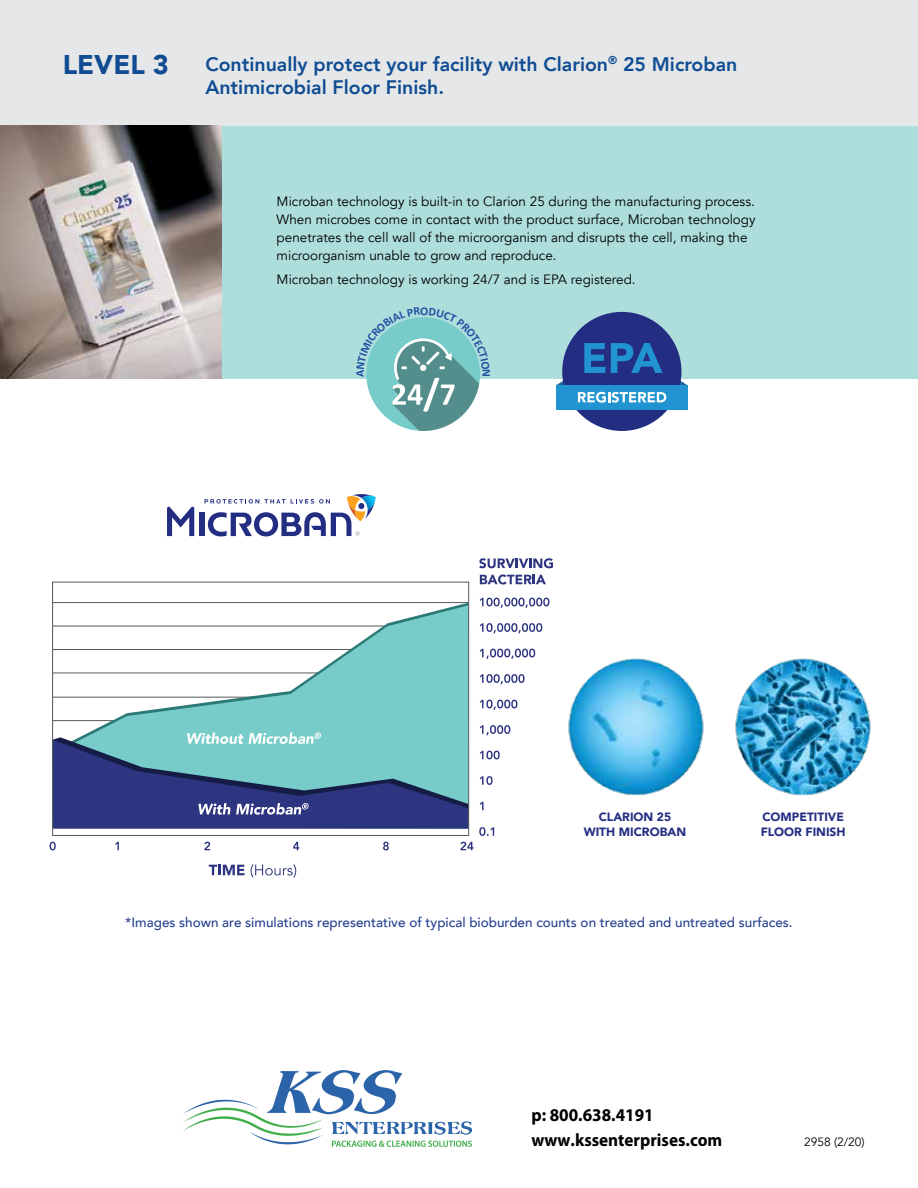
<style>
.page{position:relative;width:918px;height:1188px;background:#fff}
.page>*{position:absolute;margin:0;border:0;box-sizing:border-box;transform-origin:0 0}
.t1{font:900 27px "Avenir";color:#0f4c92}
.t2{font:800 19.5px/23.4px "Avenir";color:#0f4c92}
.t3{font:700 18px/25.2px "Myriad Pro";color:#000;scale:.95 1}
.t4{font:13.5px/18px "Avenir";color:#000}
.t5{font:500 13.5px "Avenir";color:#25408f}
.t6{font:900 12px/14.4px "Avenir";color:#232e83;text-align:center}
.t7{font:12px "Avenir";color:#000}
</style>
<div class="page">
<div style="left:0;top:126px;width:918px;height:253px;background:#aededc"></div>
<hr style="left:53px;top:602px;width:416px;height:1px;background:#58595b">
<svg style="left:54px;top:605px;width:413px;height:127px"></svg>
<svg style="left:480px;top:598px;width:69px;height:10px"></svg>
<svg style="left:480px;top:623px;width:62px;height:10px"></svg>
<svg style="left:480px;top:649px;width:55px;height:10px"></svg>
<svg style="left:480px;top:674px;width:45px;height:10px"></svg>
<svg style="left:480px;top:700px;width:37px;height:10px"></svg>
<svg style="left:480px;top:725px;width:30px;height:10px"></svg>
<svg style="left:480px;top:751px;width:20px;height:8px"></svg>
<svg style="left:480px;top:776px;width:13px;height:9px"></svg>
<svg style="left:480px;top:802px;width:4px;height:8px"></svg>
<svg style="left:479px;top:827px;width:15px;height:9px"></svg>
<svg style="left:479px;top:558px;width:74px;height:10px"></svg>
<svg style="left:480px;top:574px;width:66px;height:11px"></svg>
<svg style="left:50px;top:842px;width:6px;height:8px"></svg>
<svg style="left:115px;top:842px;width:4px;height:8px"></svg>
<svg style="left:204px;top:842px;width:6px;height:8px"></svg>
<svg style="left:293px;top:842px;width:6px;height:8px"></svg>
<svg style="left:383px;top:842px;width:6px;height:8px"></svg>
<svg style="left:461px;top:842px;width:13px;height:8px"></svg>
<svg style="left:209px;top:865px;width:36px;height:10px"></svg>
<svg style="left:251px;top:864px;width:45px;height:14px"></svg>
<svg style="left:54px;top:732px;width:413px;height:97px;background:#537ca1"></svg>
<div style="left:52px;top:582px;width:417px;height:254px;border:1px solid #58595b"></div>
<img style="left:568px;top:658px;width:136px;height:138px">
<img style="left:735px;top:658px;width:136px;height:138px">
<svg style="left:556px;top:379px;width:7px;height:6px"></svg>
<svg style="left:680px;top:379px;width:7px;height:6px"></svg>
<div style="left:562px;top:312px;width:119px;height:119px;background:#232e83;border-radius:50%"></div>
<div style="left:556px;top:385px;width:132px;height:24px;background:#2093d0"></div>
<svg style="left:584px;top:343px;width:21px;height:30px"></svg>
<svg style="left:611px;top:343px;width:52px;height:30px"></svg>
<svg style="left:578px;top:392px;width:88px;height:11px"></svg>
<div style="left:0;top:0;width:918px;height:126px;background:#e6e7e8"></div>
<img style="left:0;top:126px;width:222px;height:253px">
<div style="left:199px;top:513px;width:5px;height:23px;background:#232e83"></div>
<svg style="left:167px;top:507px;width:27px;height:29px"></svg>
<svg style="left:204px;top:494px;width:172px;height:42px"></svg>
<img style="left:183px;top:1071px;width:288px;height:75px">
<svg style="left:366px;top:317px;width:114px;height:114px"></svg>
<h1 class="t1" style="left:63px;top:42px;width:108px">LEVEL 3</h1>
<h2 class="t2" style="left:205px;top:52px;width:534px">Continually protect your facility with Clarion<sup>®</sup> 25 Microban<br>Antimicrobial Floor Finish.</h2>
<p class="t4" style="left:277px;top:192px;width:481px">Microban technology is built-in to Clarion 25 during the manufacturing process.<br>When microbes come in contact with the product surface, Microban technology penetrates the cell wall of the microorganism and disrupts the cell, making the microorganism unable to grow and reproduce.</p>
<p class="t4" style="left:277px;top:271px;width:361px">Microban technology is working 24/7 and is EPA registered.</p>
<p class="t6" style="left:584px;top:810px;width:104px">CLARION 25<br>WITH MICROBAN</p>
<p class="t6" style="left:761px;top:810px;width:86px;text-align:left">COMPETITIVE<br>FLOOR FINISH</p>
<p class="t5" style="left:125px;top:911px;width:669px">*Images shown are simulations representative of typical bioburden counts on treated and untreated surfaces.</p>
<h3 class="t3" style="left:532px;top:1102px;width:202px">p: 800.638.4191 www.kssenterprises.com</h3>
<p class="t7" style="left:804px;top:1135px;width:62px">2958 (2/20)</p>
</div>
